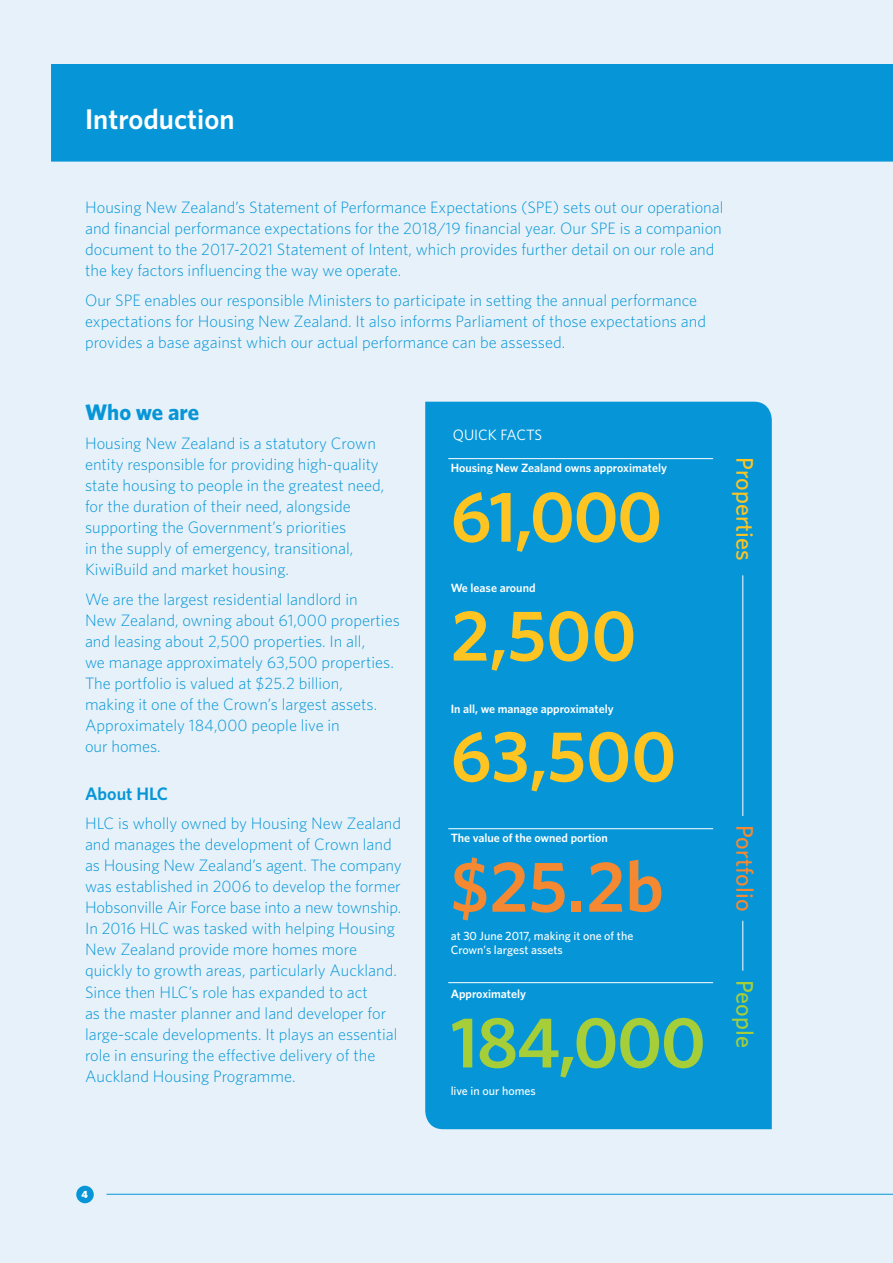
<style>
.page{position:relative;width:893px;height:1263px;background:#e6f1f9}
.page>*{position:absolute;margin:0;border:0;box-sizing:border-box;transform-origin:0 0}
.t1{font:600 72px/120.8px "Whitney";color:#fec422}
.t2{font:600 72px "Whitney";letter-spacing:-.02em;color:#a6ce39}
.t3{font:600 72px "Whitney";color:#f58932}
.t4{font:600 28.5px "Whitney";color:#fff}
.t5{font:500 24px "Whitney";color:#fec422}
.t6{font:500 24px "Whitney";color:#f58932}
.t7{font:500 24px "Whitney";color:#a6ce39}
.t8{font:700 22.5px "Whitney";color:#0696d7}
.t9{font:600 18px "Whitney";color:#0696d7}
.t10{font:300 16.5px/21px "Whitney";color:#0696d7}
.t11{font:15px "Whitney";letter-spacing:-.005em;color:#fff}
.t12{font:600 12px "Whitney";color:#fff}
.t13{font:500 12px/14.4px "Whitney";color:#fff}
.t14{font:900 10.5px "Whitney";color:#fff}
</style>
<div class="page">
<div style="left:51px;top:64px;width:842px;height:98px;background:#0696d7"></div>
<div style="left:425px;top:402px;width:347px;height:727px;background:#0696d7"></div>
<hr style="left:742px;top:575px;width:1px;height:241px;background:#fff">
<hr style="left:742px;top:921px;width:1px;height:50px;background:#fff">
<hr style="left:448px;top:828px;width:265px;height:1px;background:#fff">
<hr style="left:448px;top:982px;width:265px;height:1px;background:#fff">
<hr style="left:448px;top:458px;width:265px;height:1px;background:#fff">
<div style="left:76px;top:1186px;width:18px;height:17px;background:#0696d7;border-radius:50%"></div>
<hr style="left:85px;top:97px;width:808px;height:1px;background:#0696d7">
<hr style="left:107px;top:1194px;width:786px;height:1px;background:#0696d7">
<h2 class="t4" style="left:85px;top:100px;width:151px">Introduction</h2>
<p class="t10" style="left:85px;top:196px;width:640px">Housing New Zealand’s Statement of Performance Expectations (SPE) sets out our operational and financial performance expectations for the 2018/19 financial year. Our SPE is a companion document to the 2017-2021 Statement of Intent, which provides further detail on our role and the key factors influencing the way we operate.</p>
<p class="t10" style="left:85px;top:289px;width:622px">Our SPE enables our responsible Ministers to participate in setting the annual performance expectations for Housing New Zealand. It also informs Parliament of those expectations and provides a base against which our actual performance can be assessed.</p>
<h3 class="t8" style="left:85px;top:397px;width:116px">Who we are</h3>
<p class="t10" style="left:85px;top:433px;width:301px">Housing New Zealand is a statutory Crown entity responsible for providing high-quality state housing to people in the greatest need, for the duration of their need, alongside supporting the Government’s priorities<br>in the supply of emergency, transitional, KiwiBuild and market housing.</p>
<p class="t10" style="left:85px;top:588px;width:316px">We are the largest residential landlord in<br>New Zealand, owning about 61,000 properties and leasing about 2,500 properties. In all,<br>we manage approximately 63,500 properties.<br>The portfolio is valued at $25.2 billion,<br>making it one of the Crown’s largest assets.<br>Approximately 184,000 people live in<br>our homes.</p>
<p class="t9" style="left:85px;top:782px;width:85px">About HLC</p>
<p class="t10" style="left:85px;top:813px;width:318px">HLC is wholly owned by Housing New Zealand and manages the development of Crown land as Housing New Zealand’s agent. The company was established in 2006 to develop the former Hobsonville Air Force base into a new township.<br>In 2016 HLC was tasked with helping Housing New Zealand provide more homes more quickly to growth areas, particularly Auckland.<br>Since then HLC’s role has expanded to act<br>as the master planner and land developer for large-scale developments. It plays an essential role in ensuring the effective delivery of the Auckland Housing Programme.</p>
<p class="t11" style="left:453px;top:424px;width:91px">QUICK FACTS</p>
<p class="t12" style="left:451px;top:460px;width:218px">Housing New Zealand owns approximately</p>
<h1 class="t1" style="left:451px;top:455px;width:213px">61,000</h1>
<p class="t12" style="left:451px;top:580px;width:86px">We lease around</p>
<h1 class="t1" style="left:451px;top:574px;width:227px">2,500<br>63,500</h1>
<p class="t12" style="left:451px;top:700px;width:165px">In all, we manage approximately</p>
<p class="t12" style="left:451px;top:830px;width:159px">The value of the owned portion</p>
<h1 class="t3" style="left:451px;top:839px;width:215px">$25.2b</h1>
<p class="t13" style="left:451px;top:928px;width:184px">at 30 June 2017, making it one of the<br>Crown’s largest assets</p>
<p class="t12" style="left:451px;top:986px;width:77px">Approximately</p>
<h1 class="t2" style="left:451px;top:994px;width:257px">184,000</h1>
<p class="t13" style="left:451px;top:1084px;width:87px">live in our homes</p>
<h3 class="t5" style="left:761px;top:457px;width:105px;rotate:90deg">Properties</h3>
<h3 class="t6" style="left:761px;top:825px;width:87px;rotate:90deg">Portfolio</h3>
<h3 class="t7" style="left:761px;top:980px;width:69px;rotate:90deg">People</h3>
<p class="t14" style="left:82px;top:1187px;width:8px">4</p>
</div>
